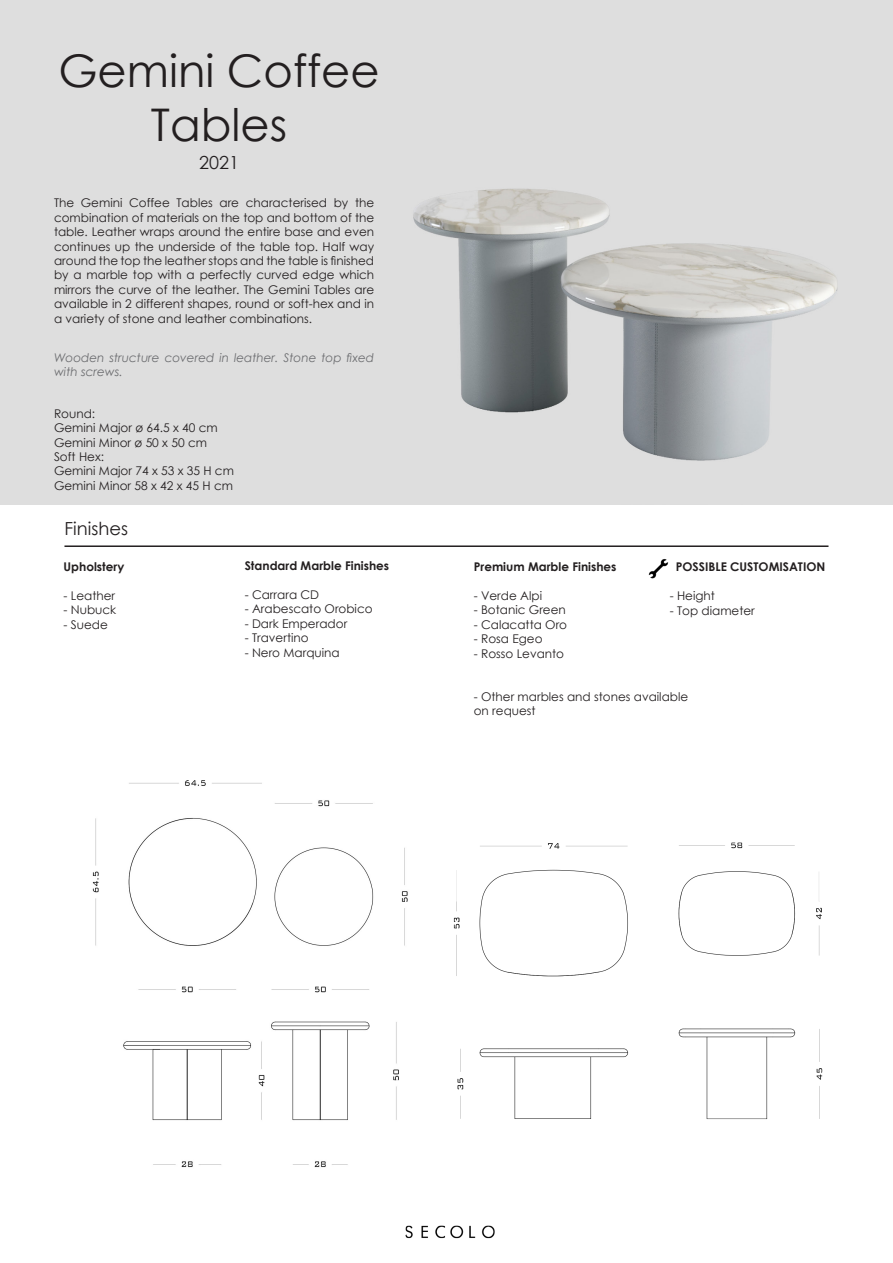
<style>
.page{position:relative;width:893px;height:1263px;background:#fff}
.page>*{position:absolute;margin:0;border:0;box-sizing:border-box;transform-origin:0 0}
.t1{font:45px "Century Gothic";color:#231f20}
.t2{font:18px "Century Gothic";color:#231f20}
.t3{font:12px/14.4px "Century Gothic";color:#231f20;text-align:justify}
.t4{font:700 12px "Century Gothic";color:#231f20}
.t5{font:italic 12px/14.4px "Century Gothic";color:#6c6d70}
</style>
<div class="page">
<img style="left:405px;top:1225px;width:90px;height:14px">
<img style="left:0;top:0;width:893px;height:505px">
<img style="left:649px;top:559px;width:20px;height:20px">
<hr style="left:64px;top:545px;width:764px;height:2px;background:#231f20">
<img style="left:92px;top:780px;width:316px;height:166px">
<img style="left:123px;top:986px;width:276px;height:182px">
<img style="left:453px;top:842px;width:370px;height:278px">
<p class="t1" style="left:58px;top:39px;width:323px">Gemini Coffee</p>
<p class="t1" style="left:151px;top:93px;width:138px">Tables</p>
<p class="t2" style="left:199px;top:149px;width:41px">2021</p>
<p class="t3" style="left:54px;top:196px;width:322px">The Gemini Coffee Tables are characterised by the combination of materials on the top and bottom of the table. Leather wraps around the entire base and even continues up the underside of the table top. Half way around the top the leather stops and the table is finished by a marble top with a perfectly curved edge which mirrors the curve of the leather. The Gemini Tables are available in 2 different shapes, round or soft-hex and in a variety of stone and leather combinations.</p>
<p class="t5" style="left:54px;top:350px;width:322px">Wooden structure covered in leather. Stone top fixed with screws.</p>
<p class="t3" style="left:54px;top:406px;width:43px">Round:</p>
<p class="t3" style="left:54px;top:420px;width:165px">Gemini Major ø 64.5 x 40 cm</p>
<p class="t3" style="left:54px;top:435px;width:155px">Gemini Minor ø 50 x 50 cm</p>
<p class="t3" style="left:54px;top:449px;width:52px">Soft Hex:</p>
<p class="t3" style="left:54px;top:464px;width:181px">Gemini Major 74 x 53 x 35 H cm</p>
<p class="t3" style="left:54px;top:478px;width:181px">Gemini Minor 58 x 42 x 45 H cm</p>
<p class="t2" style="left:64px;top:515px;width:65px">Finishes</p>
<p class="t4" style="left:64px;top:558px;width:62px">Upholstery</p>
<p class="t3" style="left:64px;top:588px;width:53px">- Leather</p>
<p class="t3" style="left:64px;top:602px;width:54px">- Nubuck</p>
<p class="t3" style="left:64px;top:617px;width:46px">- Suede</p>
<p class="t4" style="left:245px;top:557px;width:146px">Standard Marble Finishes</p>
<p class="t3" style="left:245px;top:587px;width:76px">- Carrara CD</p>
<p class="t3" style="left:245px;top:602px;width:129px">- Arabescato Orobico</p>
<p class="t3" style="left:245px;top:616px;width:104px">- Dark Emperador</p>
<p class="t3" style="left:245px;top:630px;width:65px">- Travertino</p>
<p class="t3" style="left:245px;top:645px;width:97px">- Nero Marquina</p>
<p class="t4" style="left:474px;top:558px;width:144px">Premium Marble Finishes</p>
<p class="t3" style="left:474px;top:588px;width:70px">- Verde Alpi</p>
<p class="t3" style="left:474px;top:603px;width:94px">- Botanic Green</p>
<p class="t3" style="left:474px;top:617px;width:95px">- Calacatta Oro</p>
<p class="t3" style="left:474px;top:631px;width:70px">- Rosa Egeo</p>
<p class="t3" style="left:474px;top:646px;width:92px">- Rosso Levanto</p>
<p class="t3" style="left:474px;top:689px;width:216px">- Other marbles and stones available on request</p>
<p class="t4" style="left:676px;top:558px;width:151px">POSSIBLE CUSTOMISATION</p>
<p class="t3" style="left:670px;top:588px;width:47px">- Height</p>
<p class="t3" style="left:670px;top:603px;width:87px">- Top diameter</p>
</div>
